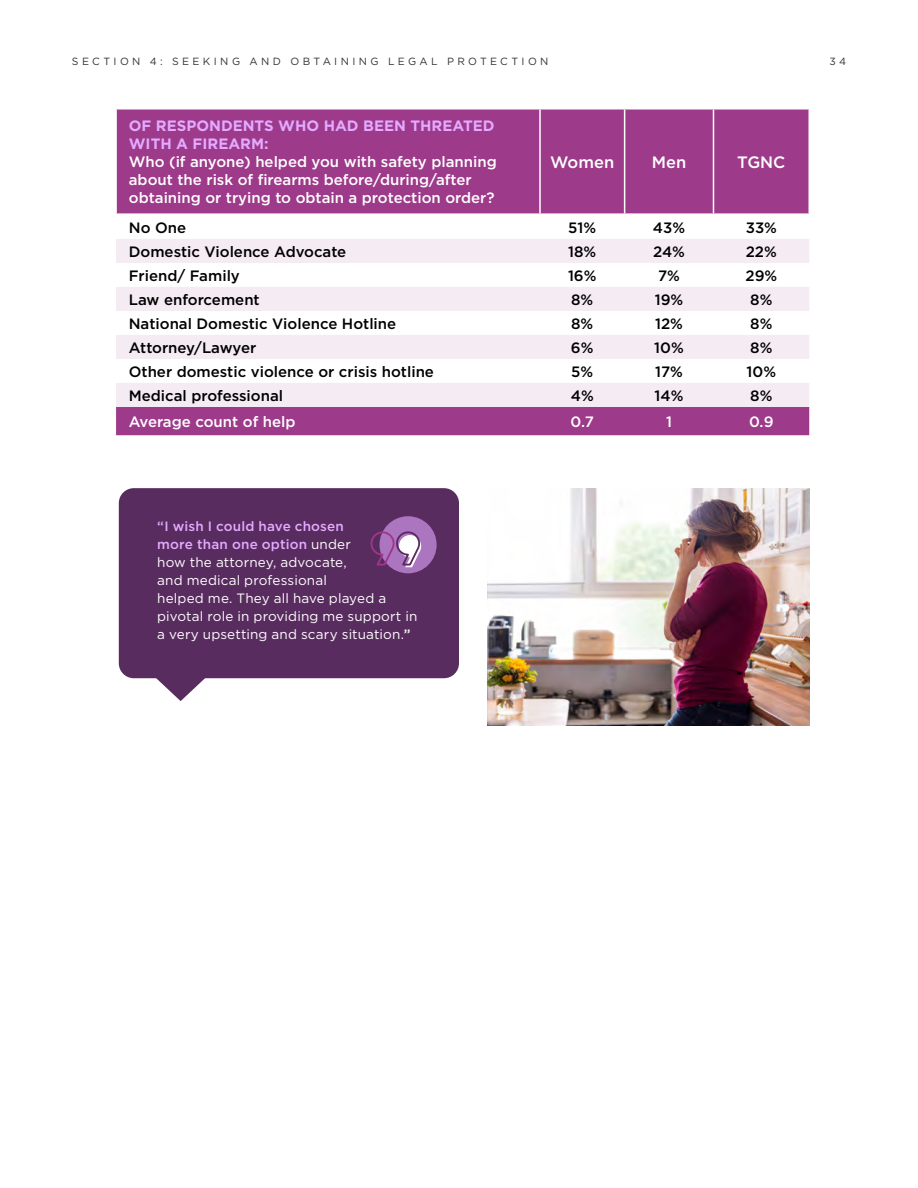
<style>
.page{position:relative;width:918px;height:1188px;background:#fff}
.page>*{position:absolute;margin:0;border:0;box-sizing:border-box;transform-origin:0 0}
.t1{font:500 16.5px "Gotham";color:#fff}
.t2{font:500 15px "Gotham";color:#000}
.t3{font:500 15px/18px "Gotham";color:#fff}
.t4{font:700 15px/18px "Gotham";color:#e3aaff}
.t5{font:13.5px/18px "Gotham";letter-spacing:.01em;color:#fff}
.t6{font:10.35px "Gotham";letter-spacing:.325em;color:#333132}
.s1{font-weight:500;color:#e3aaff}
.s2{font-weight:500}
</style>
<div class="page">
<img style="left:487px;top:488px;width:323px;height:238px">
<div style="left:116px;top:110px;width:693px;height:325px;background:#9e3a8a"></div>
<svg style="left:116px;top:215px;width:693px;height:24px"></svg>
<svg style="left:116px;top:239px;width:693px;height:168px;fill:#f5ebf3"></svg>
<hr style="left:115px;top:110px;width:2px;height:103px;background:#fff">
<hr style="left:539px;top:110px;width:2px;height:103px;background:#fff">
<hr style="left:624px;top:110px;width:1px;height:103px;background:#fff">
<hr style="left:713px;top:110px;width:1px;height:103px;background:#fff">
<hr style="left:808px;top:110px;width:2px;height:103px;background:#fff">
<hr style="left:115px;top:213px;width:425px;height:2px;background:#fff">
<hr style="left:540px;top:213px;width:85px;height:2px;background:#fff">
<hr style="left:625px;top:213px;width:88px;height:2px;background:#fff">
<hr style="left:713px;top:213px;width:97px;height:2px;background:#fff">
<div style="left:119px;top:488px;width:340px;height:190px;background:#592c5f;border-radius:15px"></div>
<div style="left:380px;top:516px;width:57px;height:57px;background:#ac75bf;border-radius:50%"></div>
<svg style="left:370px;top:531px;width:51px;height:36px"></svg>
<svg style="left:145px;top:678px;width:72px;height:23px"></svg>
<p class="t6" style="left:72px;top:55px;width:478px">SECTION 4: SEEKING AND OBTAINING LEGAL PROTECTION</p>
<p class="t6" style="left:830px;top:54px;width:18px">3 4</p>
<p class="t4" style="left:129px;top:117px;width:367px">OF RESPONDENTS WHO HAD BEEN THREATED<br>WITH A FIREARM:</p>
<p class="t3" style="left:129px;top:153px;width:369px">Who (if anyone) helped you with safety planning about the risk of firearms before/during/after obtaining or trying to obtain a protection order?</p>
<p class="t1" style="left:550px;top:151px;width:66px">Women</p>
<p class="t1" style="left:652px;top:151px;width:36px">Men</p>
<p class="t1" style="left:737px;top:151px;width:50px">TGNC</p>
<p class="t2" style="left:129px;top:218px;width:59px">No One</p>
<p class="t2" style="left:568px;top:218px;width:30px">51%</p>
<p class="t2" style="left:653px;top:218px;width:34px">43%</p>
<p class="t2" style="left:746px;top:218px;width:33px">33%</p>
<p class="t2" style="left:129px;top:242px;width:219px">Domestic Violence Advocate</p>
<p class="t2" style="left:568px;top:242px;width:30px">18%</p>
<p class="t2" style="left:653px;top:242px;width:33px">24%</p>
<p class="t2" style="left:746px;top:242px;width:33px">22%</p>
<p class="t2" style="left:129px;top:266px;width:113px">Friend/ Family</p>
<p class="t2" style="left:568px;top:266px;width:30px">16%</p>
<p class="t2" style="left:658px;top:266px;width:23px">7%</p>
<p class="t2" style="left:745px;top:266px;width:33px">29%</p>
<p class="t2" style="left:129px;top:290px;width:132px">Law enforcement</p>
<p class="t2" style="left:571px;top:290px;width:24px">8%</p>
<p class="t2" style="left:655px;top:290px;width:30px">19%</p>
<p class="t2" style="left:750px;top:290px;width:24px">8%</p>
<p class="t2" style="left:129px;top:314px;width:269px">National Domestic Violence Hotline</p>
<p class="t2" style="left:571px;top:314px;width:24px">8%</p>
<p class="t2" style="left:655px;top:314px;width:29px">12%</p>
<p class="t2" style="left:750px;top:314px;width:24px">8%</p>
<p class="t2" style="left:129px;top:338px;width:129px">Attorney/Lawyer</p>
<p class="t2" style="left:571px;top:338px;width:24px">6%</p>
<p class="t2" style="left:654px;top:338px;width:31px">10%</p>
<p class="t2" style="left:750px;top:338px;width:24px">8%</p>
<p class="t2" style="left:129px;top:362px;width:307px">Other domestic violence or crisis hotline</p>
<p class="t2" style="left:571px;top:362px;width:24px">5%</p>
<p class="t2" style="left:655px;top:362px;width:29px">17%</p>
<p class="t2" style="left:747px;top:362px;width:31px">10%</p>
<p class="t2" style="left:129px;top:386px;width:156px">Medical professional</p>
<p class="t2" style="left:571px;top:386px;width:24px">4%</p>
<p class="t2" style="left:655px;top:386px;width:30px">14%</p>
<p class="t2" style="left:750px;top:386px;width:24px">8%</p>
<p class="t3" style="left:129px;top:413px;width:168px">Average count of help</p>
<p class="t3" style="left:571px;top:413px;width:25px">0.7</p>
<p class="t3" style="left:666px;top:413px;width:7px">1</p>
<p class="t3" style="left:749px;top:413px;width:26px">0.9</p>
<p class="t5" style="left:157px;top:517px;width:262px"><span class="s1">“I wish I could have chosen<br>more than one option</span> under<br>how the attorney, advocate,<br>and medical professional<br>helped me. They all have played a pivotal role in providing me support in a very upsetting and scary situation.<span class="s2">”</span></p>
</div>
